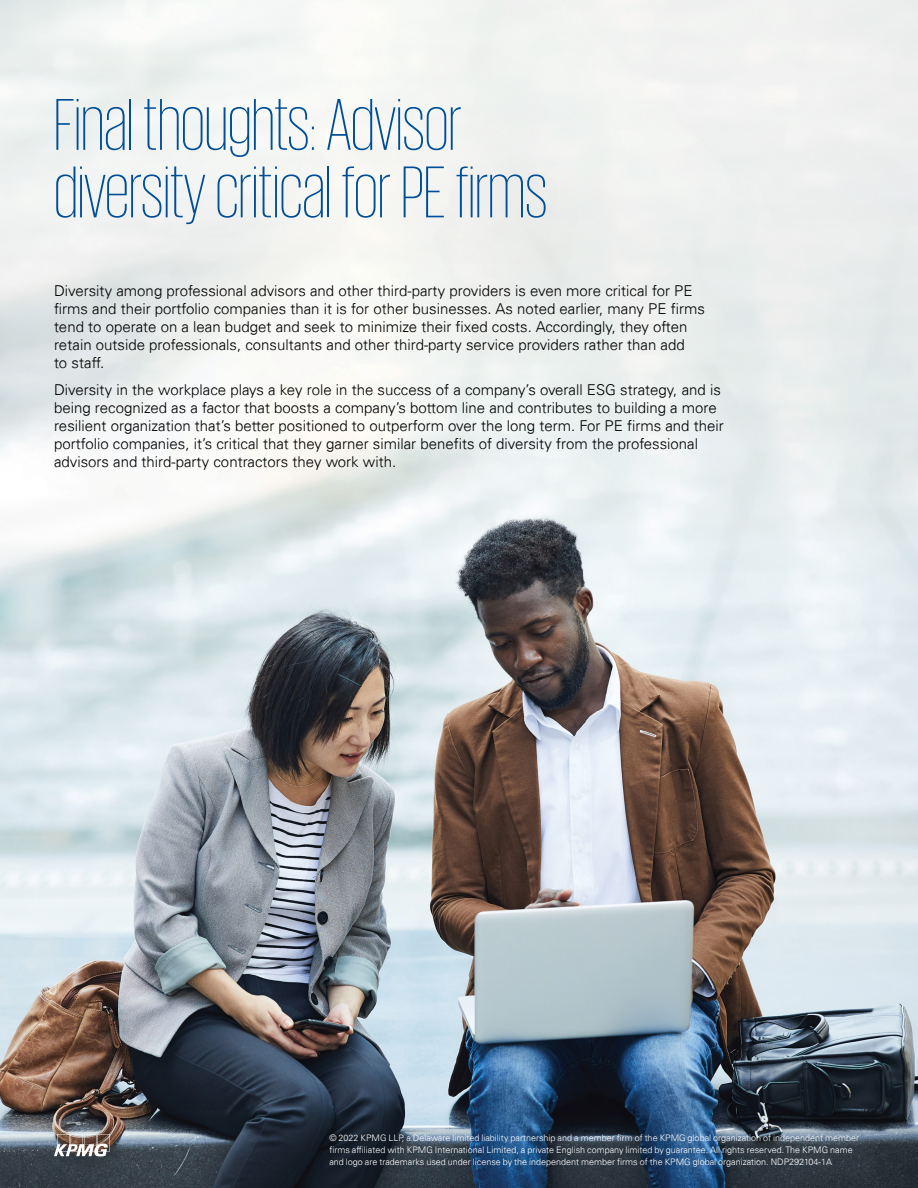
<style>
.page{position:relative;width:918px;height:1188px;background:#fff}
.page>*{position:absolute;margin:0;border:0;box-sizing:border-box;transform-origin:0 0}
.t1{font:200 75px/67.5px "KPMG";color:#004e98}
.t2{font:300 15px/18px "Univers 45";color:#000}
.t3{font:300 9px/12px "Univers 45";color:#fff}
</style>
<div class="page">
<img style="left:0;top:0;width:918px;height:1188px">
<svg style="left:54px;top:1134px;width:56px;height:22px"></svg>
<h1 class="t1" style="left:54px;top:89px;width:495px">Final thoughts: Advisor diversity critical for PE firms</h1>
<p class="t2" style="left:54px;top:281px;width:652px">Diversity among professional advisors and other third-party providers is even more critical for PE firms and their portfolio companies than it is for other businesses. As noted earlier, many PE firms tend to operate on a lean budget and seek to minimize their fixed costs. Accordingly, they often retain outside professionals, consultants and other third-party service providers rather than add<br>to staff.</p>
<p class="t2" style="left:54px;top:380px;width:671px">Diversity in the workplace plays a key role in the success of a company’s overall ESG strategy, and is being recognized as a factor that boosts a company’s bottom line and contributes to building a more resilient organization that’s better positioned to outperform over the long term. For PE firms and their portfolio companies, it’s critical that they garner similar benefits of diversity from the professional advisors and third-party contractors they work with.</p>
<p class="t3" style="left:329px;top:1132px;width:531px">© 2022 KPMG LLP, a Delaware limited liability partnership and a member firm of the KPMG global organization of independent member firms affiliated with KPMG International Limited, a private English company limited by guarantee. All rights reserved. The KPMG name and logo are trademarks used under license by the independent member firms of the KPMG global organization. NDP292104-1A</p>
</div>
